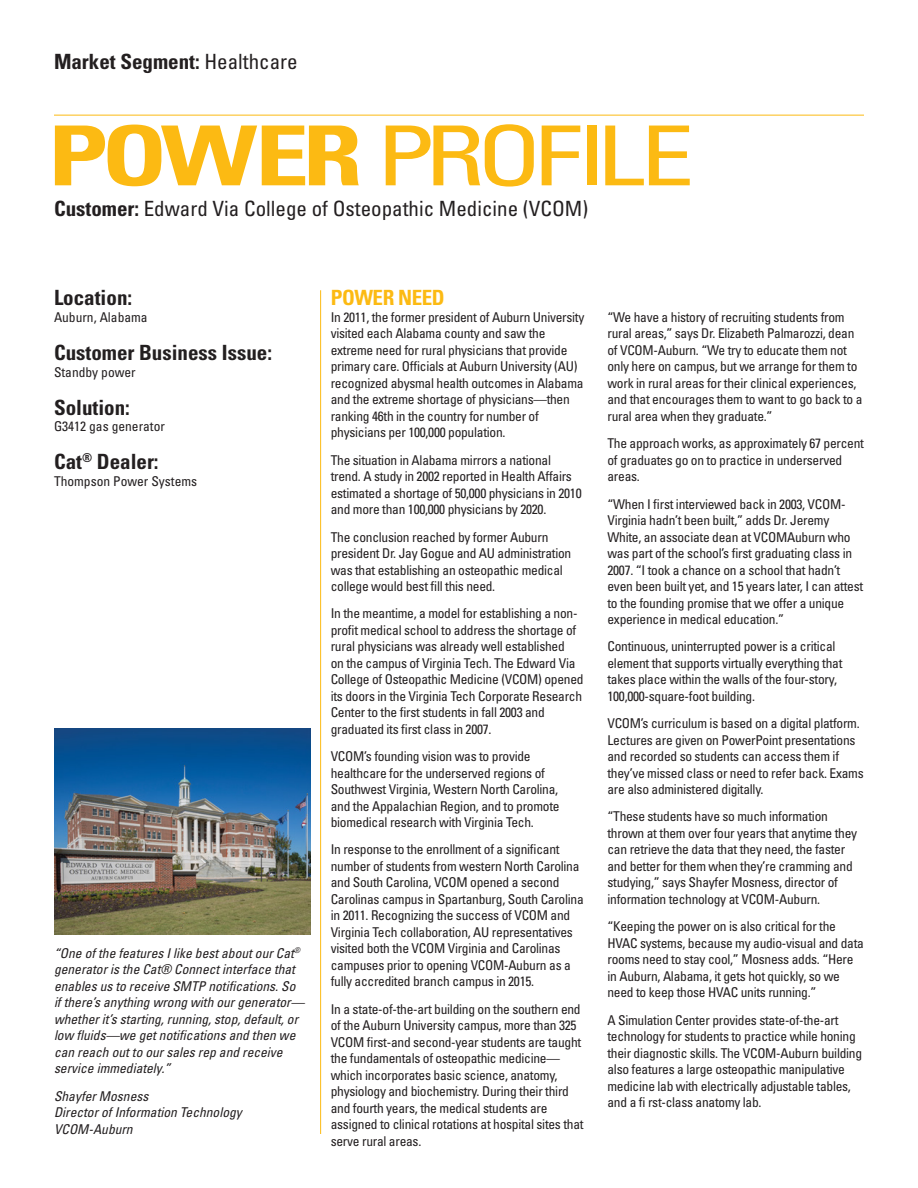
<style>
.page{position:relative;width:918px;height:1188px;background:#fff}
.page>*{position:absolute;margin:0;border:0;box-sizing:border-box;transform-origin:0 0}
.t1{font:condensed 82.8px "Univers LT Std";letter-spacing:-.08em;color:#fcba13;scale:1.3 1}
.Subhead{font:700 condensed 21px "Univers LT Std";color:#231f20}
.Subhead-2{font:condensed 21px "Univers LT Std";color:#231f20}
.Subhead-3{font:700 condensed 21px "Univers LT Std";letter-spacing:-.02em;color:#fcba13}
.Body_Copy{font:condensed 13.5px/16.5px "Univers LT Std";letter-spacing:-.02em;color:#231f20}
.Body_Copy-2{font:italic condensed 13.5px/16.5px "Univers LT Std";color:#231f20}
.Body_Copy-3{font:condensed 13.5px "Univers LT Std";color:#231f20}
.s1{font-weight:400}
.s2{font-weight:700}
</style>
<div class="page">
<hr style="left:320px;top:290px;width:1px;height:844px;background:#fcba13">
<hr style="left:54px;top:115px;width:810px;height:1px;background:#fcba13">
<img style="left:54px;top:728px;width:256px;height:207px">
<p class="Subhead" style="left:54px;top:49px;width:245px">Market Segment: <span class="s1">Healthcare</span></p>
<p class="t1" style="left:48px;top:103px;width:499px"><span class="s2">POWER</span> PROFILE</p>
<p class="Subhead-2" style="left:54px;top:195px;width:536px"><span class="s2">Customer:</span> Edward Via College of Osteopathic Medicine (VCOM)</p>
<p class="Subhead" style="left:54px;top:285px;width:80px">Location:</p>
<p class="Body_Copy-3" style="left:54px;top:309px;width:95px">Auburn, Alabama</p>
<p class="Subhead" style="left:54px;top:340px;width:220px">Customer Business Issue:</p>
<p class="Body_Copy-3" style="left:54px;top:363px;width:83px">Standby power</p>
<p class="Subhead" style="left:54px;top:394px;width:77px">Solution:</p>
<p class="Body_Copy-3" style="left:54px;top:418px;width:112px">G3412 gas generator</p>
<p class="Subhead" style="left:54px;top:449px;width:106px">Cat<sup>®</sup> Dealer:</p>
<p class="Body_Copy-3" style="left:54px;top:472px;width:145px">Thompson Power Systems</p>
<p class="Body_Copy-2" style="left:54px;top:945px;width:252px">“One of the features I like best about our Cat<sup>® </sup>generator is the Cat® Connect interface that enables us to receive SMTP notifications. So if there’s anything wrong with our generator— whether it’s starting, running, stop, default, or low fluids—we get notifications and then we can reach out to our sales rep and receive service immediately.”</p>
<p class="Body_Copy-2" style="left:54px;top:1087px;width:189px">Shayfer Mosness<br>Director of Information Technology<br>VCOM-Auburn</p>
<p class="Subhead-3" style="left:331px;top:285px;width:116px">POWER NEED</p>
<p class="Body_Copy" style="left:331px;top:309px;width:255px">In 2011, the former president of Auburn University visited each Alabama county and saw the extreme need for rural physicians that provide primary care. Officials at Auburn University (AU) recognized abysmal health outcomes in Alabama and the extreme shortage of physicians—then ranking 46th in the country for number of physicians per 100,000 population.</p>
<p class="Body_Copy" style="left:331px;top:452px;width:252px">The situation in Alabama mirrors a national trend. A study in 2002 reported in Health Affairs estimated a shortage of 50,000 physicians in 2010 and more than 100,000 physicians by 2020.</p>
<p class="Body_Copy" style="left:331px;top:528px;width:242px">The conclusion reached by former Auburn president Dr. Jay Gogue and AU administration was that establishing an osteopathic medical college would best fill this need.</p>
<p class="Body_Copy" style="left:331px;top:605px;width:254px">In the meantime, a model for establishing a non&shy;profit medical school to address the shortage of rural physicians was already well established<br>on the campus of Virginia Tech. The Edward Via College of Osteopathic Medicine (VCOM) opened its doors in the Virginia Tech Corporate Research Center to the first students in fall 2003 and graduated its first class in 2007.</p>
<p class="Body_Copy" style="left:331px;top:748px;width:230px">VCOM’s founding vision was to provide healthcare for the underserved regions of Southwest Virginia, Western North Carolina, and the Appalachian Region, and to promote biomedical research with Virginia Tech.</p>
<p class="Body_Copy" style="left:331px;top:841px;width:255px">In response to the enrollment of a significant number of students from western North Carolina and South Carolina, VCOM opened a second Carolinas campus in Spartanburg, South Carolina in 2011. Recognizing the success of VCOM and Virginia Tech collaboration, AU representatives visited both the VCOM Virginia and Carolinas campuses prior to opening VCOM-Auburn as a fully accredited branch campus in 2015.</p>
<p class="Body_Copy" style="left:331px;top:1001px;width:254px">In a state-of-the-art building on the southern end of the Auburn University campus, more than 325<br>VCOM first-and second-year students are taught the fundamentals of osteopathic medicine— which incorporates basic science, anatomy, physiology and biochemistry. During their third and fourth years, the medical students are assigned to clinical rotations at hospital sites that serve rural areas.</p>
<p class="Body_Copy" style="left:608px;top:309px;width:257px">“We have a history of recruiting students from rural areas,” says Dr. Elizabeth Palmarozzi, dean of VCOM-Auburn. “We try to educate them not only here on campus, but we arrange for them to work in rural areas for their clinical experiences, and that encourages them to want to go back to a rural area when they graduate.”</p>
<p class="Body_Copy" style="left:608px;top:435px;width:258px">The approach works, as approximately 67 percent of graduates go on to practice in underserved areas.</p>
<p class="Body_Copy" style="left:608px;top:495px;width:257px">“When I first interviewed back in 2003, VCOM-Virginia hadn’t been built,” adds Dr. Jeremy White, an associate dean at VCOMAuburn who was part of the school’s first graduating class in 2007. “I took a chance on a school that hadn’t even been built yet, and 15 years later, I can attest to the founding promise that we offer a unique experience in medical education.”</p>
<p class="Body_Copy" style="left:608px;top:638px;width:237px">Continuous, uninterrupted power is a critical element that supports virtually everything that takes place within the walls of the four-story, 100,000-square-foot building.</p>
<p class="Body_Copy" style="left:608px;top:715px;width:258px">VCOM’s curriculum is based on a digital platform.<br>Lectures are given on PowerPoint presentations and recorded so students can access them if they’ve missed class or need to refer back. Exams are also administered digitally.</p>
<p class="Body_Copy" style="left:608px;top:808px;width:251px">“These students have so much information thrown at them over four years that anytime they can retrieve the data that they need, the faster and better for them when they’re cramming and studying,” says Shayfer Mosness, director of information technology at VCOM-Auburn.</p>
<p class="Body_Copy" style="left:608px;top:918px;width:258px">“Keeping the power on is also critical for the HVAC systems, because my audio-visual and data rooms need to stay cool,” Mosness adds. “Here in Auburn, Alabama, it gets hot quickly, so we need to keep those HVAC units running.”</p>
<p class="Body_Copy" style="left:608px;top:1011px;width:256px">A Simulation Center provides state-of-the-art technology for students to practice while honing their diagnostic skills. The VCOM-Auburn building also features a large osteopathic manipulative medicine lab with electrically adjustable tables, and a fi rst-class anatomy lab.</p>
</div>
